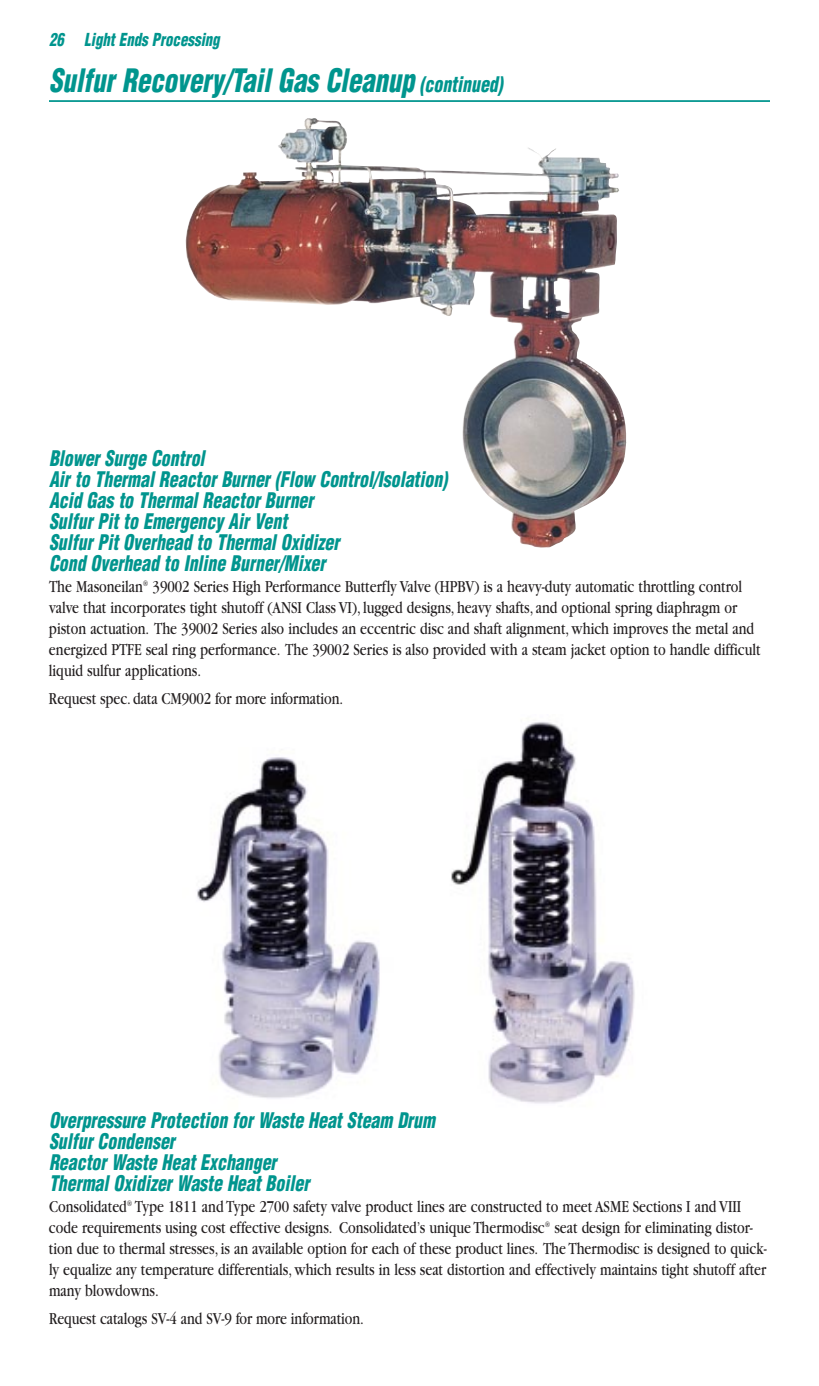
<style>
.page{position:relative;width:819px;height:1386px;background:#fff}
.page>*{position:absolute;margin:0;border:0;box-sizing:border-box;transform-origin:0 0}
.t1{font:italic 900 condensed 31.5px "Helvetica";color:#00958e;scale:.85 1}
.t2{font:italic 900 condensed 21px/21px "Helvetica";letter-spacing:-.02em;color:#00958e;scale:.85 1}
.t3{font:17.5px/21px "Garamond";color:#231f20;scale:.8 1}
.t4{font:italic 900 condensed 17.5px "Helvetica";color:#00958e;scale:.85 1}
.s1{font-size:21px}
</style>
<div class="page">
<hr style="left:49px;top:100px;width:721px;height:2px;background:#00958e">
<img style="left:451px;top:722px;width:184px;height:382px">
<img style="left:197px;top:757px;width:183px;height:342px">
<img style="left:186px;top:118px;width:440px;height:430px">
<p class="t4" style="left:49px;top:33px;width:206px">26 Light Ends Processing</p>
<h1 class="t1" style="left:49px;top:69px;width:540px">Sulfur Recovery/Tail Gas Cleanup <span class="s1">(continued)</span></h1>
<p class="t2" style="left:49px;top:449px;width:474px">Blower Surge Control<br>Air to Thermal Reactor Burner (Flow Control/Isolation)<br>Acid Gas to Thermal Reactor Burner<br>Sulfur Pit to Emergency Air Vent<br>Sulfur Pit Overhead to Thermal Oxidizer<br>Cond Overhead to Inline Burner/Mixer</p>
<p class="t3" style="left:49px;top:577px;width:891px">The Masoneilan<sup>®</sup> 39002 Series High Performance Butterfly Valve (HPBV) is a heavy-duty automatic throttling control valve that incorporates tight shutoff (ANSI Class VI), lugged designs, heavy shafts, and optional spring diaphragm or piston actuation. The 39002 Series also includes an eccentric disc and shaft alignment, which improves the metal and energized PTFE seal ring performance. The 39002 Series is also provided with a steam jacket option to handle difficult liquid sulfur applications.</p>
<p class="t3" style="left:49px;top:689px;width:369px">Request spec. data CM9002 for more information.</p>
<p class="t2" style="left:49px;top:1111px;width:460px">Overpressure Protection for Waste Heat Steam Drum Sulfur Condenser<br>Reactor Waste Heat Exchanger<br>Thermal Oxidizer Waste Heat Boiler</p>
<p class="t3" style="left:49px;top:1197px;width:899px">Consolidated<sup>®</sup> Type 1811 and Type 2700 safety valve product lines are constructed to meet ASME Sections I and VIII code requirements using cost effective designs. Consolidated’s unique Thermodisc<sup>®</sup> seat design for eliminating distor&shy;tion due to thermal stresses, is an available option for each of these product lines. The Thermodisc is designed to quick&shy;ly equalize any temperature differentials, which results in less seat distortion and effectively maintains tight shutoff after many blowdowns.</p>
<p class="t3" style="left:49px;top:1309px;width:395px">Request catalogs SV-4 and SV-9 for more information.</p>
</div>
